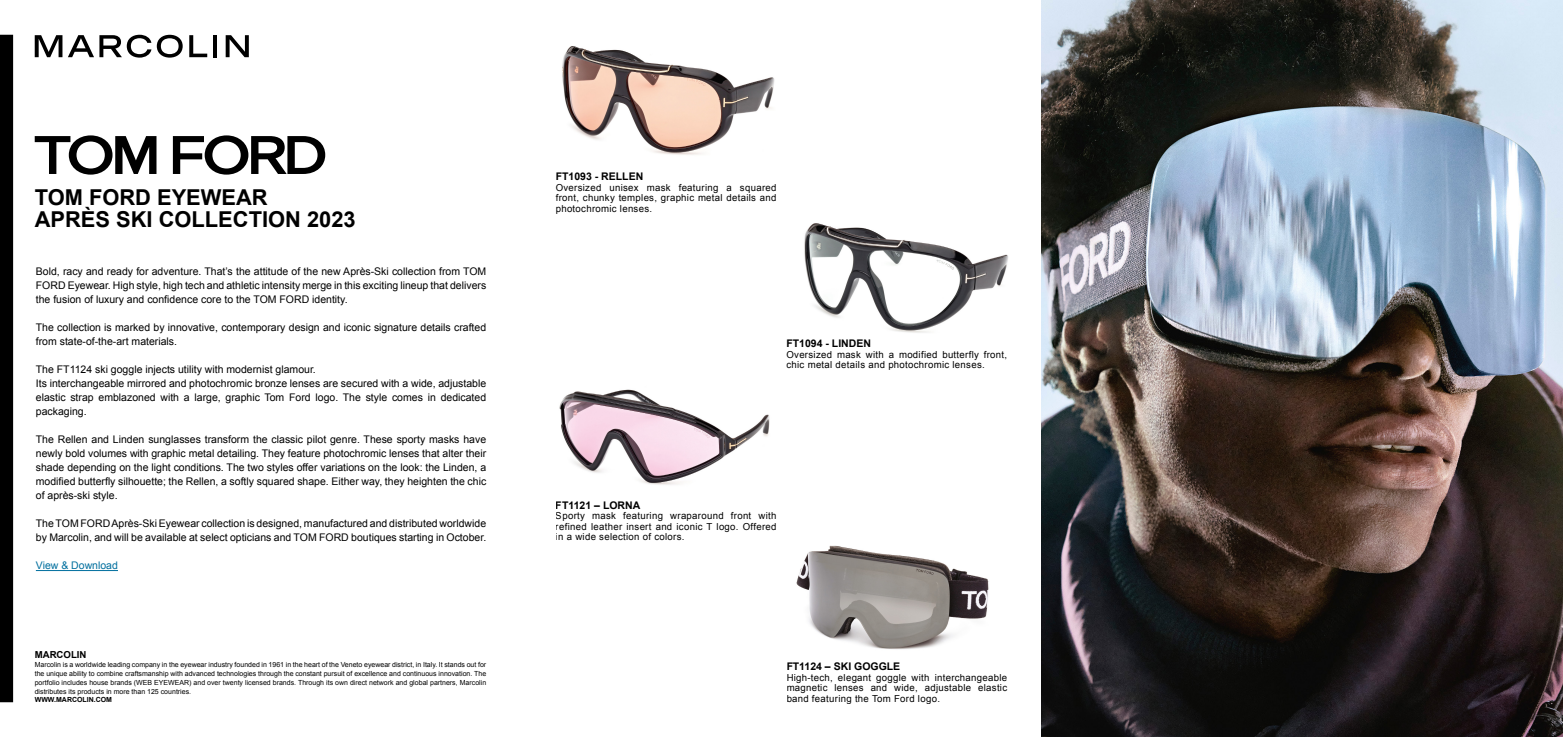
<style>
.page{position:relative;width:1563px;height:737px;background:#fff}
.page>*{position:absolute;margin:0;border:0;box-sizing:border-box;transform-origin:0 0}
.t1{font:700 21.88px/21.9px "Arial";color:#000}
.t2{font:10.5px/14px "Arial";color:#000}
.t3{font:700 10.5px "Arial";color:#000}
.t4{font:10.5px "Arial";color:#006f9e}
.t5{font:9.62px/10.5px "Arial";letter-spacing:.03em;color:#000;text-align:justify}
.t6{font:700 9.62px "Arial";color:#000}
.t7{font:7px/8.8px "Arial";color:#000;text-align:justify}
.t8{font:700 7px "Arial";color:#000}
</style>
<div class="page">
<svg style="left:35px;top:135px;width:121px;height:40px"></svg>
<svg style="left:173px;top:135px;width:152px;height:40px"></svg>
<hr style="left:36px;top:570px;width:82px;height:1px;background:#006f9e">
<svg style="left:35px;top:35px;width:27px;height:22px"></svg>
<hr style="left:213px;top:35px;width:4px;height:22px;background:#000">
<svg style="left:68px;top:35px;width:83px;height:23px"></svg>
<svg style="left:226px;top:35px;width:23px;height:22px"></svg>
<svg style="left:189px;top:35px;width:18px;height:22px"></svg>
<svg style="left:157px;top:35px;width:26px;height:23px"></svg>
<div style="left:0;top:35px;width:13px;height:667px;background:#000"></div>
<img style="left:1042px;top:0;width:521px;height:737px">
<img style="left:562px;top:46px;width:213px;height:109px">
<img style="left:804px;top:223px;width:204px;height:110px">
<img style="left:559px;top:389px;width:211px;height:96px">
<img style="left:796px;top:545px;width:193px;height:105px">
<h1 class="t1" style="left:35px;top:187px;width:322px">TOM FORD EYEWEAR<br>APRÈS SKI COLLECTION 2023</h1>
<p class="t2" style="left:36px;top:265px;width:452px;text-align:justify">Bold, racy and ready for adventure. That’s the attitude of the new Après-Ski collection from TOM FORD Eyewear. High style, high tech and athletic intensity merge in this exciting lineup that delivers the fusion of luxury and confidence core to the TOM FORD identity.</p>
<p class="t2" style="left:36px;top:321px;width:452px">The collection is marked by innovative, contemporary design and iconic signature details crafted from state-of-the-art materials.</p>
<p class="t2" style="left:36px;top:363px;width:452px">The FT1124 ski goggle injects utility with modernist glamour.<br>Its interchangeable mirrored and photochromic bronze lenses are secured with a wide, adjustable elastic strap emblazoned with a large, graphic Tom Ford logo. The style comes in dedicated packaging.</p>
<p class="t2" style="left:36px;top:433px;width:452px;text-align:justify">The Rellen and Linden sunglasses transform the classic pilot genre. These sporty masks have newly bold volumes with graphic metal detailing. They feature photochromic lenses that alter their shade depending on the light conditions. The two styles offer variations on the look: the Linden, a modified butterfly silhouette; the Rellen, a softly squared shape. Either way, they heighten the chic of après-ski style.</p>
<p class="t2" style="left:36px;top:517px;width:452px">The TOM FORD Après-Ski Eyewear collection is designed, manufactured and distributed worldwide by Marcolin, and will be available at select opticians and TOM FORD boutiques starting in October.</p>
<p class="t4" style="left:36px;top:559px;width:84px">View &amp; Download</p>
<p class="t6" style="left:35px;top:648px;width:53px">MARCOLIN</p>
<p class="t7" style="left:35px;top:660px;width:453px">Marcolin is a worldwide leading company in the eyewear industry founded in 1961 in the heart of the Veneto eyewear district, in Italy. It stands out for the unique ability to combine craftsmanship with advanced technologies through the constant pursuit of excellence and continuous innovation. The portfolio includes house brands (WEB EYEWEAR) and over twenty licensed brands. Through its own direct network and global partners, Marcolin distributes its products in more than 125 countries.</p>
<p class="t8" style="left:35px;top:695px;width:79px">WWW.MARCOLIN.COM</p>
<p class="t3" style="left:556px;top:169px;width:89px">FT1093 - RELLEN</p>
<p class="t5" style="left:556px;top:182px;width:222px">Oversized unisex mask featuring a squared front, chunky temples, graphic metal details and photochromic lenses.</p>
<p class="t3" style="left:786px;top:336px;width:86px">FT1094 - LINDEN</p>
<p class="t5" style="left:786px;top:349px;width:222px">Oversized mask with a modified butterfly front, chic metal details and photochromic lenses.</p>
<p class="t3" style="left:556px;top:498px;width:86px">FT1121 – LORNA</p>
<p class="t5" style="left:556px;top:510px;width:222px">Sporty mask featuring wraparound front with refined leather insert and iconic T logo. Offered in a wide selection of colors.</p>
<p class="t3" style="left:786px;top:660px;width:115px">FT1124 – SKI GOGGLE</p>
<p class="t5" style="left:786px;top:672px;width:222px">High-tech, elegant goggle with interchangeable magnetic lenses and wide, adjustable elastic band featuring the Tom Ford logo.</p>
</div>
